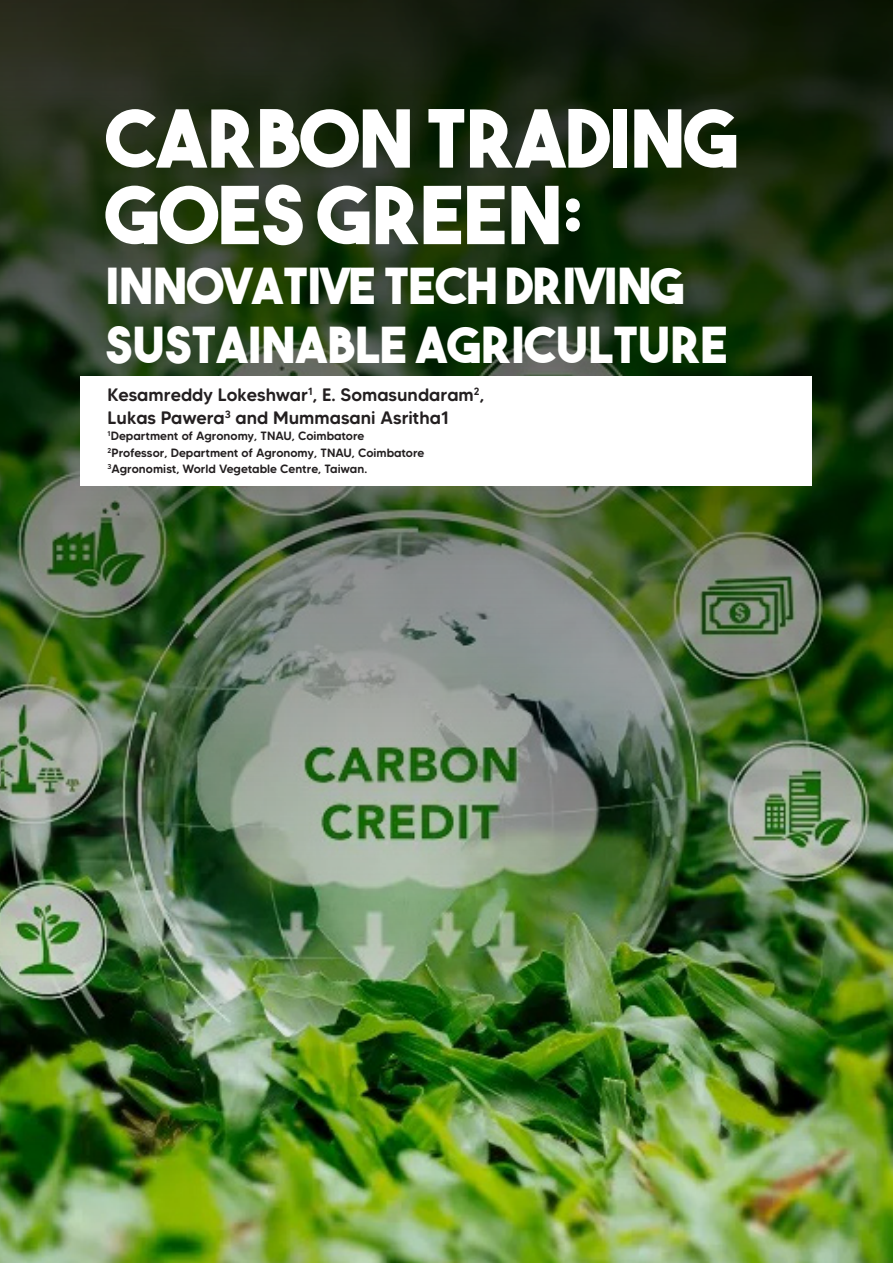
<style>
.page{position:relative;width:893px;height:1263px;background:#fff}
.page>*{position:absolute;margin:0;border:0;box-sizing:border-box;transform-origin:0 0}
.t1{font:79.5px/76.5px "The Bold Font";color:#fff}
.t2{font:49.5px/59.4px "The Bold Font";color:#fff}
.t3{font:500 18px "MADE Tommy Soft";color:#231f20}
.t4{font:500 12px "MADE Tommy Soft";color:#231f20}
</style>
<div class="page">
<img style="left:0;top:1171px;width:893px;height:92px">
<img style="left:0;top:0;width:893px;height:1171px">
<div style="left:80px;top:376px;width:732px;height:110px;background:#fff"></div>
<hr style="left:892px;top:117px;width:1px;height:76px;background:#022401">
<p class="t1" style="left:106px;top:99px;width:634px">CARBON TRADING<br>GOES GREEN:</p>
<p class="t2" style="left:106px;top:255px;width:623px">INNOVATIVE TECH DRIVING<br>SUSTAINABLE AGRICULTURE</p>
<p class="t3" style="left:108px;top:384px;width:378px">Kesamreddy Lokeshwar<sup>1</sup>, E. Somasundaram<sup>2</sup>,</p>
<p class="t3" style="left:108px;top:406px;width:343px">Lukas Pawera<sup>3</sup> and Mummasani Asritha1</p>
<p class="t4" style="left:108px;top:429px;width:258px"><sup>1</sup>Department of Agronomy, TNAU, Coimbatore</p>
<p class="t4" style="left:108px;top:445px;width:318px"><sup>2</sup>Professor, Department of Agronomy, TNAU, Coimbatore</p>
<p class="t4" style="left:108px;top:462px;width:261px"><sup>3</sup>Agronomist, World Vegetable Centre, Taiwan.</p>
</div>
